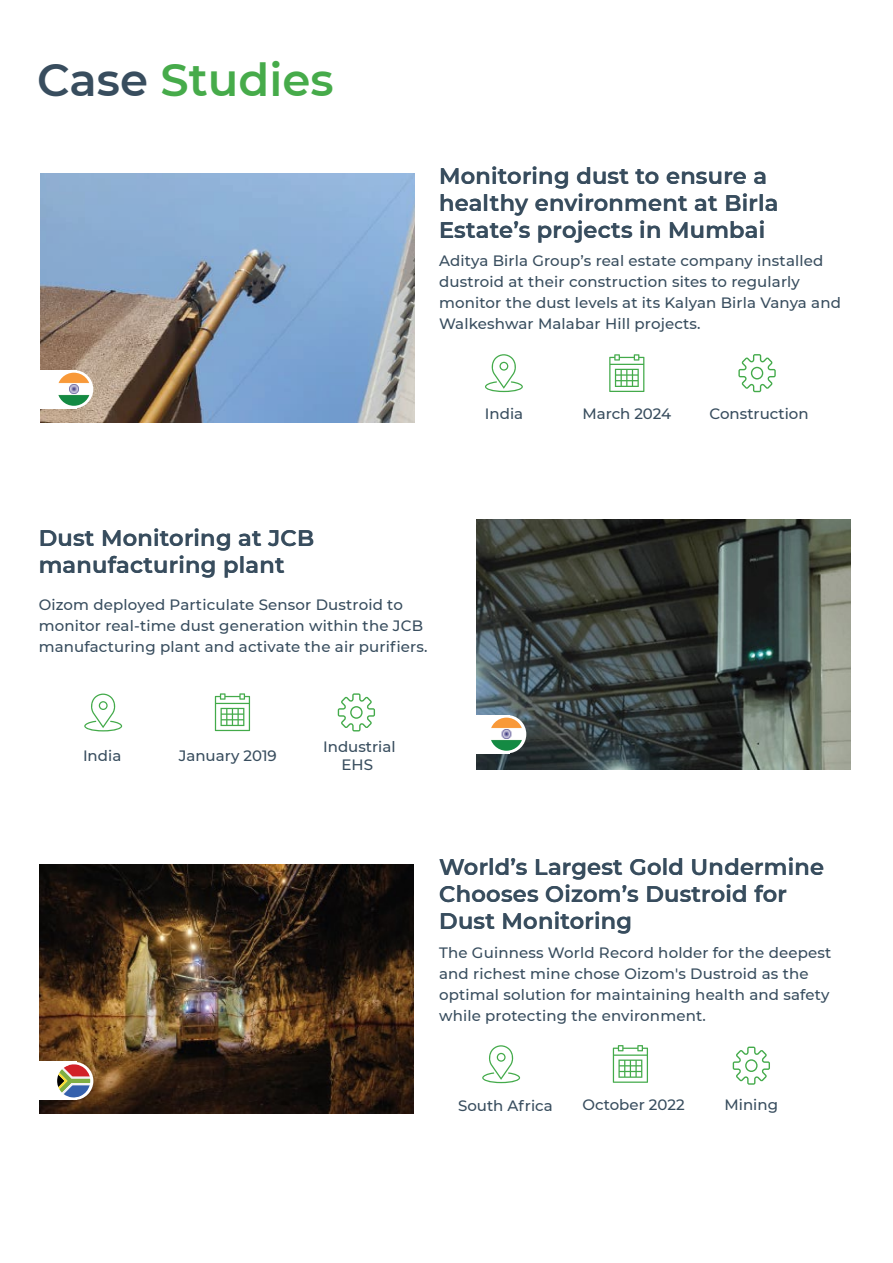
<style>
.page{position:relative;width:893px;height:1263px;background:#fff}
.page>*{position:absolute;margin:0;border:0;box-sizing:border-box;transform-origin:0 0}
.t1{font:600 45px "Montserrat";color:#46ab4a}
.t2{font:600 22.5px/27px "Montserrat";letter-spacing:.01em;color:#384d5e}
.t3{font:500 15px/21px "Montserrat";letter-spacing:.01em;color:#384d5e}
.s1{color:#384d5e}
</style>
<div class="page">
<img style="left:39px;top:864px;width:374px;height:250px">
<svg style="left:609px;top:354px;width:35px;height:38px"></svg>
<svg style="left:485px;top:354px;width:38px;height:38px"></svg>
<svg style="left:738px;top:354px;width:38px;height:38px"></svg>
<img style="left:41px;top:173px;width:374px;height:250px">
<svg style="left:215px;top:693px;width:35px;height:38px"></svg>
<svg style="left:84px;top:693px;width:38px;height:38px"></svg>
<svg style="left:338px;top:693px;width:37px;height:38px"></svg>
<div style="left:38px;top:370px;width:39px;height:38px;background:#fff"></div>
<svg style="left:55px;top:370px;width:38px;height:38px"></svg>
<svg style="left:613px;top:1045px;width:35px;height:38px"></svg>
<svg style="left:482px;top:1045px;width:38px;height:38px"></svg>
<svg style="left:733px;top:1046px;width:37px;height:39px"></svg>
<img style="left:477px;top:520px;width:373px;height:249px">
<div style="left:458px;top:715px;width:52px;height:38px;background:#fff"></div>
<svg style="left:488px;top:715px;width:38px;height:38px"></svg>
<div style="left:25px;top:1062px;width:52px;height:38px;background:#fff"></div>
<div style="left:55px;top:1062px;width:38px;height:38px;background:#fff;border-radius:50%"></div>
<img style="left:490px;top:718px;width:33px;height:33px;border-radius:17px">
<img style="left:57px;top:373px;width:33px;height:33px;border-radius:17px">
<svg style="left:57px;top:1064px;width:33px;height:34px"></svg>
<h1 class="t1" style="left:37px;top:48px;width:298px"><span class="s1">Case</span> Studies</h1>
<h2 class="t2" style="left:439px;top:162px;width:341px">Monitoring dust to ensure a healthy environment at Birla<br>Estate’s projects in Mumbai</h2>
<p class="t3" style="left:439px;top:250px;width:403px">Aditya Birla Group’s real estate company installed dustroid at their construction sites to regularly monitor the dust levels at its Kalyan Birla Vanya and Walkeshwar Malabar Hill projects.</p>
<p class="t3" style="left:485px;top:403px;width:40px">India</p>
<p class="t3" style="left:582px;top:403px;width:90px">March 2024</p>
<p class="t3" style="left:710px;top:403px;width:101px">Construction</p>
<h2 class="t2" style="left:39px;top:523px;width:277px">Dust Monitoring at JCB manufacturing plant</h2>
<p class="t3" style="left:39px;top:594px;width:390px">Oizom deployed Particulate Sensor Dustroid to monitor real-time dust generation within the JCB manufacturing plant and activate the air purifiers.</p>
<p class="t3" style="left:83px;top:745px;width:40px">India</p>
<p class="t3" style="left:179px;top:745px;width:100px">January 2019</p>
<p class="t3" style="left:323px;top:737px;width:74px;line-height:18px;text-align:center">Industrial<br>EHS</p>
<h2 class="t2" style="left:439px;top:852px;width:386px">World’s Largest Gold Undermine<br>Chooses Oizom’s Dustroid for<br>Dust Monitoring</h2>
<p class="t3" style="left:439px;top:941px;width:394px">The Guinness World Record holder for the deepest and richest mine chose Oizom's Dustroid as the optimal solution for maintaining health and safety while protecting the environment.</p>
<p class="t3" style="left:458px;top:1095px;width:96px">South Africa</p>
<p class="t3" style="left:582px;top:1094px;width:104px">October 2022</p>
<p class="t3" style="left:725px;top:1093px;width:55px">Mining</p>
</div>
